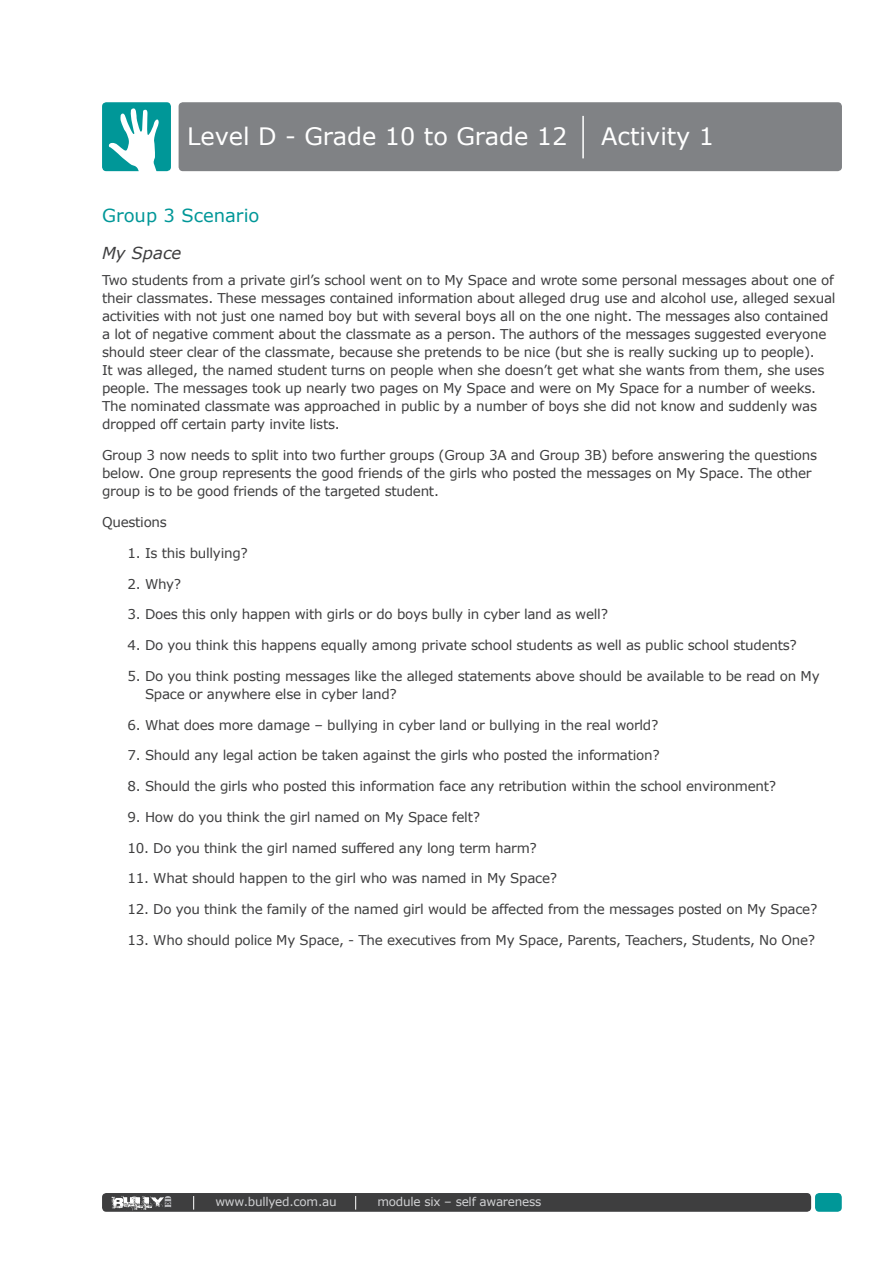
<style>
.page{position:relative;width:893px;height:1263px;background:#fff}
.page>*{position:absolute;margin:0;border:0;box-sizing:border-box;transform-origin:0 0}
.t1{font:24px "Verdana";color:#fff}
.sub_header_6_aqua{font:18px "Verdana";color:#009798}
.sub_header_2{font:italic 16.5px "Verdana";color:#3e3e3f}
.body_copy{font:13.5px/18px "Verdana";letter-spacing:-.02em;color:#3e3e3f}
.t2{font:12px "Verdana";letter-spacing:-.02em;color:#d1d2d4}
</style>
<div class="page">
<div style="left:815px;top:1193px;width:27px;height:19px;background:#009798;border-radius:4px"></div>
<div style="left:102px;top:1193px;width:709px;height:19px;background:#3e3e3f;border-radius:4px"></div>
<svg style="left:111px;top:1196px;width:60px;height:16px"></svg>
<svg style="left:193px;top:1196px;width:1px;height:13px"></svg>
<svg style="left:355px;top:1196px;width:1px;height:13px"></svg>
<div style="left:179px;top:102px;width:663px;height:69px;background:#808285;border-radius:4px"></div>
<div style="left:102px;top:102px;width:69px;height:69px;background:#009798;border-radius:4px"></div>
<svg style="left:108px;top:108px;width:55px;height:64px"></svg>
<hr style="left:582px;top:116px;width:2px;height:42px;background:#fff">
<p class="t1" style="left:187px;top:121px;width:382px">Level D - Grade 10 to Grade 12</p>
<p class="t1" style="left:601px;top:121px;width:114px">Activity 1</p>
<p class="sub_header_6_aqua" style="left:102px;top:204px;width:159px">Group 3 Scenario</p>
<p class="sub_header_2" style="left:102px;top:242px;width:81px">My Space</p>
<p class="body_copy" style="left:102px;top:271px;width:735px">Two students from a private girl’s school went on to My Space and wrote some personal messages about one of their classmates. These messages contained information about alleged drug use and alcohol use, alleged sexual activities with not just one named boy but with several boys all on the one night. The messages also contained a lot of negative comment about the classmate as a person. The authors of the messages suggested everyone should steer clear of the classmate, because she pretends to be nice (but she is really sucking up to people).<br>It was alleged, the named student turns on people when she doesn’t get what she wants from them, she uses people. The messages took up nearly two pages on My Space and were on My Space for a number of weeks.<br>The nominated classmate was approached in public by a number of boys she did not know and suddenly was dropped off certain party invite lists.</p>
<p class="body_copy" style="left:102px;top:446px;width:717px">Group 3 now needs to split into two further groups (Group 3A and Group 3B) before answering the questions below. One group represents the good friends of the girls who posted the messages on My Space. The other group is to be good friends of the targeted student.</p>
<p class="body_copy" style="left:102px;top:513px;width:66px">Questions</p>
<p class="body_copy" style="left:128px;top:543px;width:122px">1. Is this bullying?</p>
<p class="body_copy" style="left:128px;top:574px;width:55px">2. Why?</p>
<p class="body_copy" style="left:128px;top:605px;width:482px">3. Does this only happen with girls or do boys bully in cyber land as well?</p>
<p class="body_copy" style="left:128px;top:636px;width:671px">4. Do you think this happens equally among private school students as well as public school students?</p>
<p class="body_copy" style="left:145px;top:666px;width:676px;text-indent:-17px">5. Do you think posting messages like the alleged statements above should be available to be read on My<br>Space or anywhere else in cyber land?</p>
<p class="body_copy" style="left:128px;top:715px;width:532px">6. What does more damage – bullying in cyber land or bullying in the real world?</p>
<p class="body_copy" style="left:128px;top:746px;width:534px">7. Should any legal action be taken against the girls who posted the information?</p>
<p class="body_copy" style="left:128px;top:777px;width:650px">8. Should the girls who posted this information face any retribution within the school environment?</p>
<p class="body_copy" style="left:128px;top:807px;width:354px">9. How do you think the girl named on My Space felt?</p>
<p class="body_copy" style="left:128px;top:838px;width:411px">10. Do you think the girl named suffered any long term harm?</p>
<p class="body_copy" style="left:128px;top:869px;width:431px">11. What should happen to the girl who was named in My Space?</p>
<p class="body_copy" style="left:128px;top:900px;width:691px">12. Do you think the family of the named girl would be affected from the messages posted on My Space?</p>
<p class="body_copy" style="left:128px;top:930px;width:689px">13. Who should police My Space, - The executives from My Space, Parents, Teachers, Students, No One?</p>
<p class="t2" style="left:215px;top:1194px;width:123px">www.bullyed.com.au</p>
<p class="t2" style="left:377px;top:1194px;width:165px">module six – self awareness</p>
</div>
